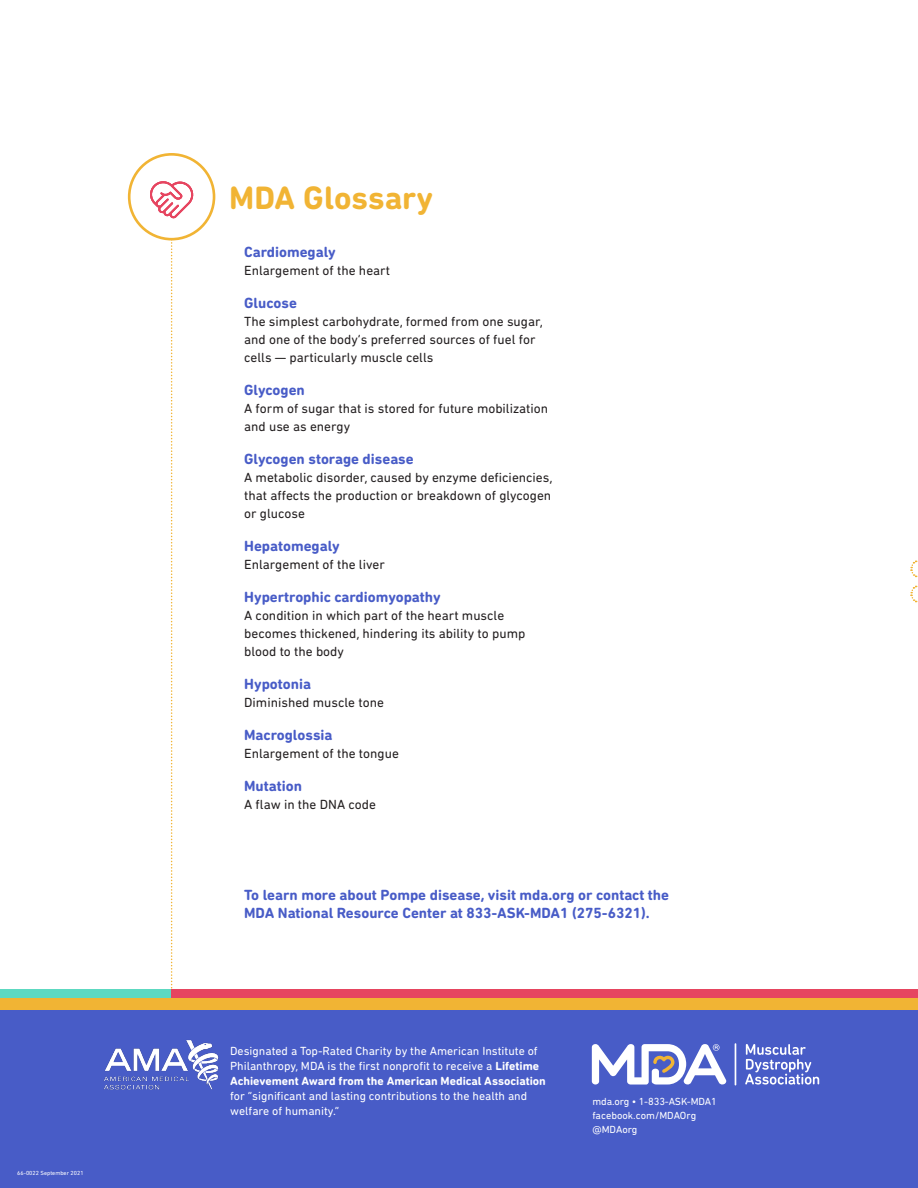
<style>
.page{position:relative;width:918px;height:1188px;background:#fff}
.page>*{position:absolute;margin:0;border:0;box-sizing:border-box;transform-origin:0 0}
.headline{font:700 33px "DIN Next Rounded LT Pro";color:#f1b434}
.blue_body_glossary_h{font:700 15px/18px "DIN Next Rounded LT Pro";color:#485cc7}
.body_copy{font:13.5px/18px "DIN Next Rounded LT Pro";color:#231f20}
.t1{font:12px/15px "DIN Next Rounded LT Pro";color:#fff}
.t2{font:10.5px "DIN Next Rounded LT Pro";letter-spacing:-.01em;color:#fff}
.t3{font:6px "DIN Next Rounded LT Pro";color:#fff}
.s1{font-weight:700}
</style>
<div class="page">
<svg style="left:171px;top:242px;width:2px;height:747px"></svg>
<svg style="left:150px;top:181px;width:44px;height:37px"></svg>
<div style="left:128px;top:153px;width:87px;height:88px;border:3px solid #f1b434;border-radius:50%"></div>
<div style="left:0;top:997px;width:918px;height:191px;background:#485cc7"></div>
<div style="left:0;top:989px;width:460px;height:14px;background:#5dd9c1"></div>
<div style="left:172px;top:989px;width:746px;height:14px;background:#e64560"></div>
<div style="left:0;top:998px;width:918px;height:11px;background:#f1b434"></div>
<svg style="left:735px;top:1043px;width:1px;height:42px"></svg>
<svg style="left:745px;top:1044px;width:74px;height:41px"></svg>
<svg style="left:592px;top:1044px;width:134px;height:41px"></svg>
<img style="left:102px;top:1009px;width:116px;height:81px">
<svg style="left:910px;top:560px;width:8px;height:18px"></svg>
<svg style="left:910px;top:585px;width:8px;height:18px"></svg>
<p class="t3" style="left:17px;top:1169px;width:68px">66-0022 September 2021</p>
<p class="headline" style="left:229px;top:179px;width:205px">MDA Glossary</p>
<p class="blue_body_glossary_h" style="left:244px;top:243px;width:93px">Cardiomegaly</p>
<p class="body_copy" style="left:244px;top:261px;width:147px">Enlargement of the heart</p>
<p class="blue_body_glossary_h" style="left:244px;top:294px;width:54px">Glucose</p>
<p class="body_copy" style="left:244px;top:312px;width:300px">The simplest carbohydrate, formed from one sugar, and one of the body’s preferred sources of fuel for cells — particularly muscle cells</p>
<p class="blue_body_glossary_h" style="left:244px;top:381px;width:62px">Glycogen</p>
<p class="body_copy" style="left:244px;top:399px;width:305px">A form of sugar that is stored for future mobilization and use as energy</p>
<p class="blue_body_glossary_h" style="left:244px;top:450px;width:171px">Glycogen storage disease</p>
<p class="body_copy" style="left:244px;top:468px;width:310px;text-align:justify">A metabolic disorder, caused by enzyme deficiencies, that affects the production or breakdown of glycogen or glucose</p>
<p class="blue_body_glossary_h" style="left:244px;top:537px;width:97px">Hepatomegaly</p>
<p class="body_copy" style="left:244px;top:555px;width:142px">Enlargement of the liver</p>
<p class="blue_body_glossary_h" style="left:244px;top:588px;width:198px">Hypertrophic cardiomyopathy</p>
<p class="body_copy" style="left:244px;top:606px;width:283px">A condition in which part of the heart muscle becomes thickened, hindering its ability to pump blood to the body</p>
<p class="blue_body_glossary_h" style="left:244px;top:675px;width:68px">Hypotonia</p>
<p class="body_copy" style="left:244px;top:693px;width:141px">Diminished muscle tone</p>
<p class="blue_body_glossary_h" style="left:244px;top:726px;width:90px">Macroglossia</p>
<p class="body_copy" style="left:244px;top:744px;width:156px">Enlargement of the tongue</p>
<p class="blue_body_glossary_h" style="left:244px;top:777px;width:59px">Mutation</p>
<p class="body_copy" style="left:244px;top:795px;width:133px">A flaw in the DNA code</p>
<p class="blue_body_glossary_h" style="left:244px;top:886px;width:426px">To learn more about Pompe disease, visit mda.org or contact the<br>MDA National Resource Center at 833-ASK-MDA1 (275-6321).</p>
<p class="t1" style="left:230px;top:1043px;width:317px">Designated a Top-Rated Charity by the American Institute of Philanthropy, MDA is the first nonprofit to receive a <span class="s1">Lifetime Achievement Award from the American Medical Association </span>for “significant and lasting contributions to the health and welfare of humanity.”</p>
<p class="t2" style="left:592px;top:1095px;width:126px">mda.org • 1-833-ASK-MDA1</p>
<p class="t2" style="left:592px;top:1110px;width:105px">facebook.com/MDAOrg</p>
<p class="t2" style="left:592px;top:1124px;width:47px">@MDAorg</p>
</div>
